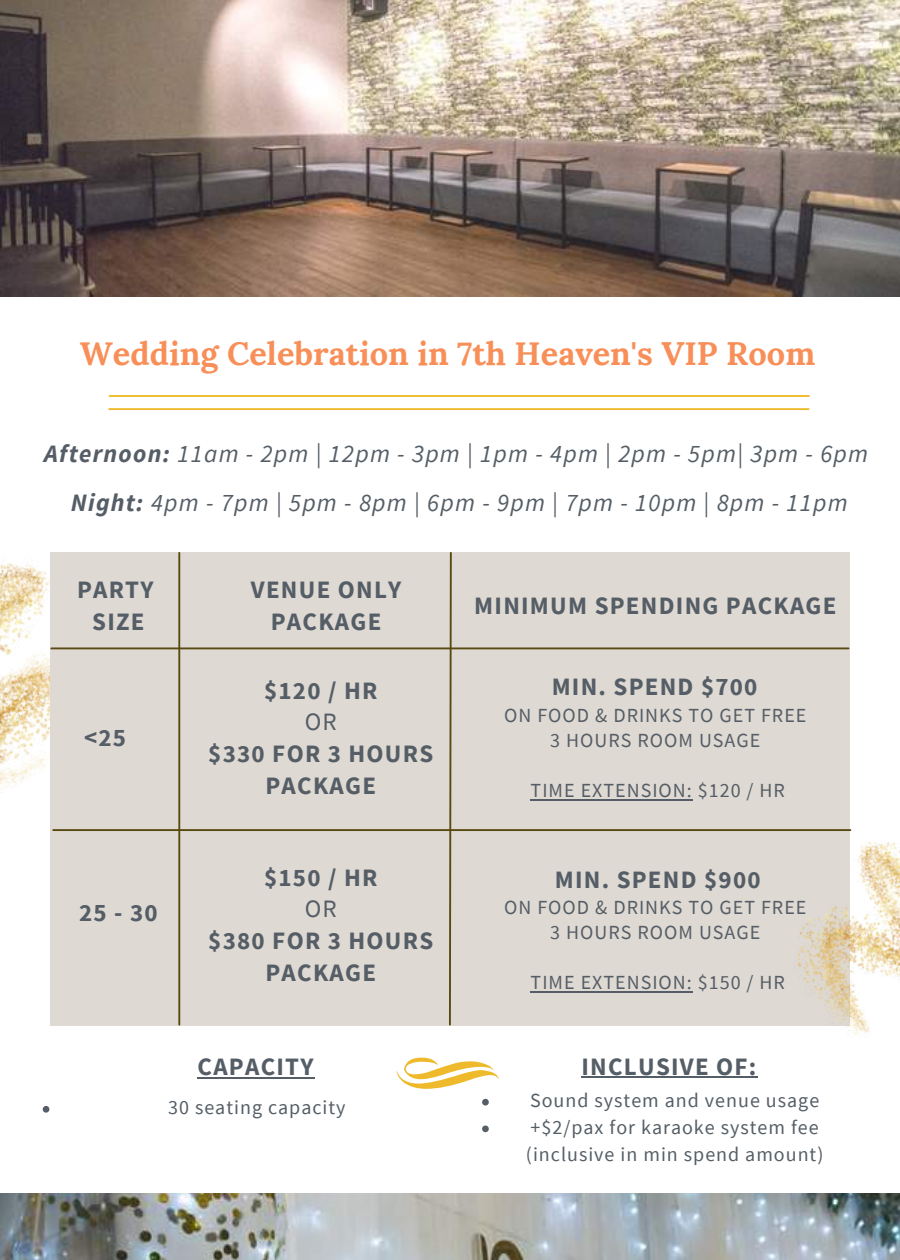
<style>
.page{position:relative;width:900px;height:1260px;background:#fff}
.page>*{position:absolute;margin:0;border:0;box-sizing:border-box;transform-origin:0 0}
.t1{font:700 32.5px "Lora";color:#f88f58}
.t2{font:700 25px/32px "Source Sans Pro";letter-spacing:.05em;color:#555e66;text-align:center}
.t3{font:italic 25px/48.8px "Source Sans Pro";letter-spacing:.05em;color:#555e66;text-align:center}
.t4{font:25px "Source Sans Pro";color:#555e66}
.t5{font:20px/25px "Source Sans Pro";letter-spacing:.05em;color:#555e66;text-align:center}
.s1{font-weight:700}
</style>
<div class="page">
<img style="left:0;top:0;width:900px;height:296px">
<img style="left:0;top:562px;width:50px;height:231px">
<hr style="left:110px;top:395px;width:699px;height:2px;background:#eeba2b">
<hr style="left:109px;top:408px;width:700px;height:2px;background:#eeba2b">
<div style="left:50px;top:552px;width:799px;height:474px;background:#dfd9d3"></div>
<hr style="left:51px;top:647px;width:798px;height:2px;background:#584910">
<svg style="left:448px;top:552px;width:5px;height:474px"></svg>
<svg style="left:396px;top:1058px;width:103px;height:31px"></svg>
<img style="left:0;top:1194px;width:900px;height:66px">
<hr style="left:531px;top:799px;width:162px;height:1px;background:#555e66">
<hr style="left:198px;top:1077px;width:117px;height:2px;background:#555e66">
<svg style="left:43px;top:1106px;width:6px;height:7px"></svg>
<hr style="left:582px;top:1076px;width:176px;height:2px;background:#555e66">
<svg style="left:482px;top:1099px;width:7px;height:7px"></svg>
<svg style="left:482px;top:1126px;width:7px;height:6px"></svg>
<img style="left:797px;top:778px;width:103px;height:257px">
<hr style="left:178px;top:553px;width:2px;height:472px;background:#584910">
<hr style="left:53px;top:829px;width:797px;height:2px;background:#584910">
<hr style="left:531px;top:991px;width:162px;height:2px;background:#555e66">
<h1 class="t1" style="left:80px;top:332px;width:737px">Wedding Celebration in 7th Heaven's VIP Room</h1>
<p class="t3" style="left:44px;top:429px;width:825px"><span class="s1">Afternoon:</span> 11am - 2pm | 12pm - 3pm | 1pm - 4pm | 2pm - 5pm| 3pm - 6pm<br><span class="s1">Night:</span> 4pm - 7pm | 5pm - 8pm | 6pm - 9pm | 7pm - 10pm | 8pm - 11pm</p>
<p class="t2" style="left:77px;top:573px;width:78px">PARTY<br>SIZE</p>
<p class="t2" style="left:84px;top:721px;width:44px">&lt;25</p>
<p class="t2" style="left:79px;top:896px;width:80px">25 - 30</p>
<p class="t2" style="left:251px;top:573px;width:152px">VENUE ONLY<br>PACKAGE</p>
<p class="t2" style="left:264px;top:674px;width:115px">$120 / HR</p>
<p class="t4" style="left:305px;top:706px;width:34px">OR</p>
<p class="t2" style="left:208px;top:737px;width:226px">$330 FOR 3 HOURS<br>PACKAGE</p>
<p class="t2" style="left:264px;top:861px;width:115px">$150 / HR</p>
<p class="t4" style="left:305px;top:893px;width:34px">OR</p>
<p class="t2" style="left:208px;top:924px;width:226px">$380 FOR 3 HOURS<br>PACKAGE</p>
<p class="t2" style="left:198px;top:1050px;width:117px">CAPACITY</p>
<p class="t5" style="left:168px;top:1095px;width:179px">30 seating capacity</p>
<p class="t2" style="left:474px;top:589px;width:364px">MINIMUM SPENDING PACKAGE</p>
<p class="t2" style="left:552px;top:670px;width:207px">MIN. SPEND $700</p>
<p class="t5" style="left:504px;top:702px;width:304px">ON FOOD &amp; DRINKS TO GET FREE<br>3 HOURS ROOM USAGE</p>
<p class="t5" style="left:531px;top:777px;width:256px">TIME EXTENSION: $120 / HR</p>
<p class="t2" style="left:555px;top:863px;width:207px">MIN. SPEND $900</p>
<p class="t5" style="left:504px;top:895px;width:304px">ON FOOD &amp; DRINKS TO GET FREE<br>3 HOURS ROOM USAGE</p>
<p class="t5" style="left:531px;top:970px;width:256px">TIME EXTENSION: $150 / HR</p>
<p class="t2" style="left:582px;top:1050px;width:176px">INCLUSIVE OF:</p>
<p class="t5" style="left:526px;top:1087px;width:299px;line-height:26.8px;text-align:left">Sound system and venue usage +$2/pax for karaoke system fee (inclusive in min spend amount)</p>
</div>
